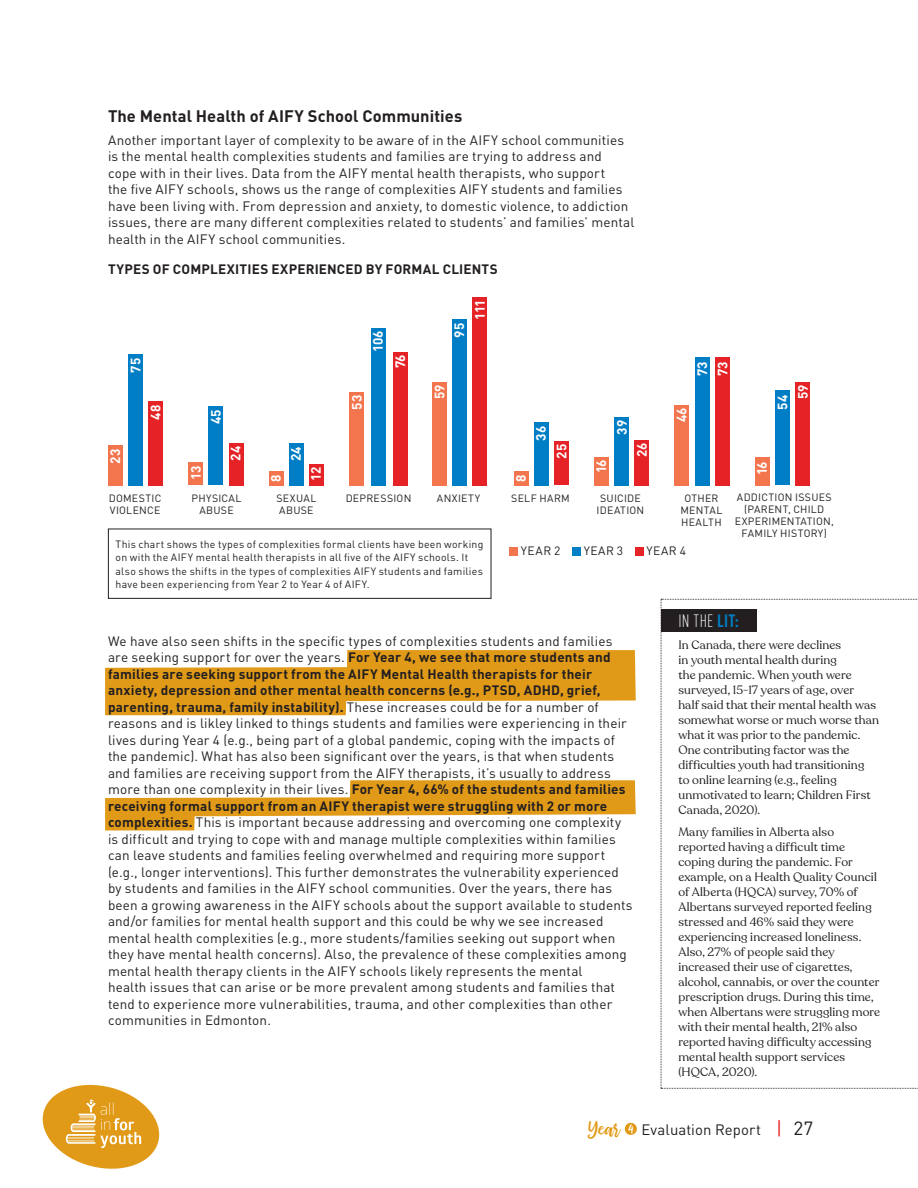
<style>
.page{position:relative;width:918px;height:1188px;background:#fff}
.page>*{position:absolute;margin:0;border:0;box-sizing:border-box;transform-origin:0 0}
.t1{font:300 condensed 17.7px "DIN Pro";color:#fff}
.t2{font:700 16.5px "DIN";letter-spacing:.005em;color:#231f20}
.t3{font:14.85px "DIN Pro";letter-spacing:.005em;color:#231f20}
.t4{font:13.5px/16.5px "DIN";letter-spacing:.01em;color:#231f20}
.t5{font:700 13.5px "DIN";letter-spacing:.015em;color:#fff}
.t6{font:700 13.5px "DIN";letter-spacing:.015em;color:#231f20}
.t7{font:12px/15px "Recoleta";letter-spacing:.01em;color:#231f20}
.t8{font:12px "DIN";letter-spacing:.04em;color:#231f20}
.chart_text{font:10.5px/12px "DIN";letter-spacing:.025em;color:#231f20;text-align:center}
.chart_text-2{font:10.5px "DIN";letter-spacing:.045em;color:#231f20}
.s1{font-weight:700}
.s2{font-weight:700;color:#007ec5}
.s3{font-family:"bhatoshine";font-size:18.6px;color:#e19a17}
.s4{font-size:18.9px;color:#e52225}
.s5{font-size:18.9px}
</style>
<div class="page">
<svg style="left:625px;top:1123px;width:12px;height:12px"></svg>
<svg style="left:628px;top:1124px;width:5px;height:10px"></svg>
<svg style="left:42px;top:1084px;width:118px;height:85px"></svg>
<svg style="left:105px;top:650px;width:531px;height:65px"></svg>
<svg style="left:105px;top:780px;width:531px;height:50px"></svg>
<svg style="left:661px;top:599px;width:257px;height:490px"></svg>
<div style="left:661px;top:609px;width:95px;height:23px;background:#231f20"></div>
<div style="left:108px;top:445px;width:15px;height:40px;background:#f3754d"></div>
<div style="left:128px;top:354px;width:15px;height:131px;background:#007ec5"></div>
<div style="left:148px;top:401px;width:15px;height:84px;background:#e52225"></div>
<div style="left:188px;top:463px;width:15px;height:22px;background:#f3754d"></div>
<div style="left:209px;top:406px;width:14px;height:79px;background:#007ec5"></div>
<div style="left:229px;top:443px;width:14px;height:42px;background:#e52225"></div>
<div style="left:269px;top:471px;width:15px;height:14px;background:#f3754d"></div>
<div style="left:289px;top:443px;width:15px;height:42px;background:#007ec5"></div>
<div style="left:309px;top:464px;width:15px;height:21px;background:#e52225"></div>
<div style="left:349px;top:392px;width:15px;height:93px;background:#f3754d"></div>
<div style="left:371px;top:328px;width:14px;height:157px;background:#007ec5"></div>
<div style="left:393px;top:352px;width:15px;height:133px;background:#e52225"></div>
<div style="left:432px;top:382px;width:15px;height:103px;background:#f3754d"></div>
<div style="left:452px;top:319px;width:15px;height:166px;background:#007ec5"></div>
<div style="left:472px;top:297px;width:15px;height:188px;background:#e52225"></div>
<div style="left:514px;top:471px;width:14px;height:14px;background:#f3754d"></div>
<div style="left:534px;top:422px;width:14px;height:63px;background:#007ec5"></div>
<div style="left:554px;top:442px;width:15px;height:43px;background:#e52225"></div>
<div style="left:594px;top:457px;width:15px;height:28px;background:#f3754d"></div>
<div style="left:614px;top:417px;width:15px;height:68px;background:#007ec5"></div>
<div style="left:634px;top:440px;width:15px;height:45px;background:#e52225"></div>
<div style="left:675px;top:405px;width:14px;height:80px;background:#f3754d"></div>
<div style="left:695px;top:357px;width:14px;height:128px;background:#007ec5"></div>
<div style="left:715px;top:357px;width:15px;height:128px;background:#e52225"></div>
<div style="left:755px;top:457px;width:15px;height:28px;background:#f3754d"></div>
<div style="left:775px;top:391px;width:15px;height:94px;background:#007ec5"></div>
<div style="left:795px;top:382px;width:15px;height:103px;background:#e52225"></div>
<div style="left:510px;top:547px;width:8px;height:8px;background:#f3754d"></div>
<div style="left:572px;top:547px;width:9px;height:8px;background:#007ec5"></div>
<div style="left:635px;top:547px;width:9px;height:8px;background:#e52225"></div>
<div style="left:108px;top:529px;width:383px;height:70px;border:1px solid #231f20"></div>
<p class="t2" style="left:108px;top:105px;width:356px">The Mental Health of AIFY School Communities</p>
<p class="t4" style="left:108px;top:132px;width:528px">Another important layer of complexity to be aware of in the AIFY school communities is the mental health complexities students and families are trying to address and<br>cope with in their lives. Data from the AIFY mental health therapists, who support<br>the five AIFY schools, shows us the range of complexities AIFY students and families have been living with. From depression and anxiety, to domestic violence, to addiction issues, there are many different complexities related to students’ and families’ mental health in the AIFY school communities.</p>
<p class="t6" style="left:108px;top:260px;width:391px">TYPES OF COMPLEXITIES EXPERIENCED BY FORMAL CLIENTS</p>
<p class="t5" style="left:127px;top:373px;width:16px;rotate:-90deg">75</p>
<p class="t5" style="left:107px;top:464px;width:16px;rotate:-90deg">23</p>
<p class="t5" style="left:147px;top:420px;width:17px;rotate:-90deg">48</p>
<p class="t5" style="left:187px;top:480px;width:16px;rotate:-90deg">13</p>
<p class="t5" style="left:207px;top:424px;width:17px;rotate:-90deg">45</p>
<p class="t5" style="left:227px;top:461px;width:17px;rotate:-90deg">24</p>
<p class="t5" style="left:287px;top:461px;width:17px;rotate:-90deg">24</p>
<p class="t5" style="left:267px;top:482px;width:9px;rotate:-90deg">8</p>
<p class="t5" style="left:307px;top:481px;width:16px;rotate:-90deg">12</p>
<p class="t5" style="left:369px;top:352px;width:23px;rotate:-90deg">106</p>
<p class="t5" style="left:348px;top:410px;width:16px;rotate:-90deg">53</p>
<p class="t5" style="left:392px;top:368px;width:16px;rotate:-90deg">76</p>
<p class="t5" style="left:450px;top:338px;width:16px;rotate:-90deg">95</p>
<p class="t5" style="left:471px;top:320px;width:22px;rotate:-90deg">111</p>
<p class="t5" style="left:431px;top:399px;width:16px;rotate:-90deg">59</p>
<p class="t5" style="left:512px;top:482px;width:9px;rotate:-90deg">8</p>
<p class="t5" style="left:532px;top:441px;width:16px;rotate:-90deg">36</p>
<p class="t5" style="left:613px;top:435px;width:16px;rotate:-90deg">39</p>
<p class="t5" style="left:553px;top:459px;width:16px;rotate:-90deg">25</p>
<p class="t5" style="left:633px;top:457px;width:16px;rotate:-90deg">26</p>
<p class="t5" style="left:593px;top:473px;width:16px;rotate:-90deg">16</p>
<p class="t5" style="left:693px;top:376px;width:16px;rotate:-90deg">73</p>
<p class="t5" style="left:714px;top:376px;width:16px;rotate:-90deg">73</p>
<p class="t5" style="left:673px;top:422px;width:17px;rotate:-90deg">46</p>
<p class="t5" style="left:774px;top:410px;width:17px;rotate:-90deg">54</p>
<p class="t5" style="left:794px;top:399px;width:16px;rotate:-90deg">59</p>
<p class="t5" style="left:753px;top:475px;width:16px;rotate:-90deg">16</p>
<p class="chart_text" style="left:109px;top:492px;width:54px;text-align:left">DOMESTIC<br>VIOLENCE</p>
<p class="chart_text" style="left:192px;top:492px;width:52px">PHYSICAL<br>ABUSE</p>
<p class="chart_text" style="left:277px;top:492px;width:41px;text-align:left">SEXUAL<br>ABUSE</p>
<p class="chart_text" style="left:346px;top:492px;width:67px">DEPRESSION</p>
<p class="chart_text-2" style="left:437px;top:492px;width:45px">ANXIETY</p>
<p class="chart_text" style="left:511px;top:492px;width:60px">SELF HARM</p>
<p class="chart_text" style="left:597px;top:492px;width:49px">SUICIDE<br>IDEATION</p>
<p class="chart_text" style="left:681px;top:492px;width:43px">OTHER<br>MENTAL<br>HEALTH</p>
<p class="chart_text" style="left:735px;top:491px;width:101px">ADDICTION ISSUES (PARENT, CHILD<br>EXPERIMENTATION,<br>FAMILY HISTORY)</p>
<p class="t8" style="left:521px;top:543px;width:41px">YEAR 2</p>
<p class="t8" style="left:584px;top:543px;width:41px">YEAR 3</p>
<p class="t8" style="left:646px;top:543px;width:41px">YEAR 4</p>
<p class="chart_text" style="left:116px;top:537px;width:369px;line-height:13.5px;text-align:left">This chart shows the types of complexities formal clients have been working on with the AIFY mental health therapists in all five of the AIFY schools. It also shows the shifts in the types of complexities AIFY students and families have been experiencing from Year 2 to Year 4 of AIFY.</p>
<p class="t4" style="left:108px;top:633px;width:526px">We have also seen shifts in the specific types of complexities students and families are seeking support for over the years. <span class="s1">For Year 4, we see that more students and families are seeking support from the AIFY Mental Health therapists for their anxiety, depression and other mental health concerns (e.g., PTSD, ADHD, grief, parenting, trauma, family instability).</span> These increases could be for a number of reasons and is likley linked to things students and families were experiencing in their lives during Year 4 (e.g., being part of a global pandemic, coping with the impacts of the pandemic). What has also been significant over the years, is that when students and families are receiving support from the AIFY therapists, it’s usually to address more than one complexity in their lives. <span class="s1">For Year 4, 66% of the students and families receiving formal support from an AIFY therapist were struggling with 2 or more complexities.</span> This is important because addressing and overcoming one complexity is difficult and trying to cope with and manage multiple complexities within families can leave students and families feeling overwhelmed and requiring more support (e.g., longer interventions). This further demonstrates the vulnerability experienced by students and families in the AIFY school communities. Over the years, there has been a growing awareness in the AIFY schools about the support available to students and/or families for mental health support and this could be why we see increased mental health complexities (e.g., more students/families seeking out support when they have mental health concerns). Also, the prevalence of these complexities among mental health therapy clients in the AIFY schools likely represents the mental<br>health issues that can arise or be more prevalent among students and families that tend to experience more vulnerabilities, trauma, and other complexities than other communities in Edmonton.</p>
<p class="t1" style="left:679px;top:608px;width:62px">IN THE <span class="s2">LIT:</span></p>
<p class="t7" style="left:678px;top:638px;width:202px">In Canada, there were declines<br>in youth mental health during<br>the pandemic. When youth were surveyed, 15-17 years of age, over<br>half said that their mental health was somewhat worse or much worse than what it was prior to the pandemic.<br>One contributing factor was the difficulties youth had transitioning<br>to online learning (e.g., feeling unmotivated to learn; Children First<br>Canada, 2020).</p>
<p class="t7" style="left:678px;top:824px;width:203px">Many families in Alberta also reported having a difficult time coping during the pandemic. For example, on a Health Quality Council of Alberta (HQCA) survey, 70% of Albertans surveyed reported feeling stressed and 46% said they were experiencing increased loneliness.<br>Also, 27% of people said they increased their use of cigarettes, alcohol, cannabis, or over the counter prescription drugs. During this time, when Albertans were struggling more with their mental health, 21% also reported having difficulty accessing mental health support services (HQCA, 2020).</p>
<p class="t3" style="left:589px;top:1118px;width:226px"><span class="s3">Year</span> Evaluation Report <span class="s4">|</span> <span class="s5">27</span></p>
</div>
